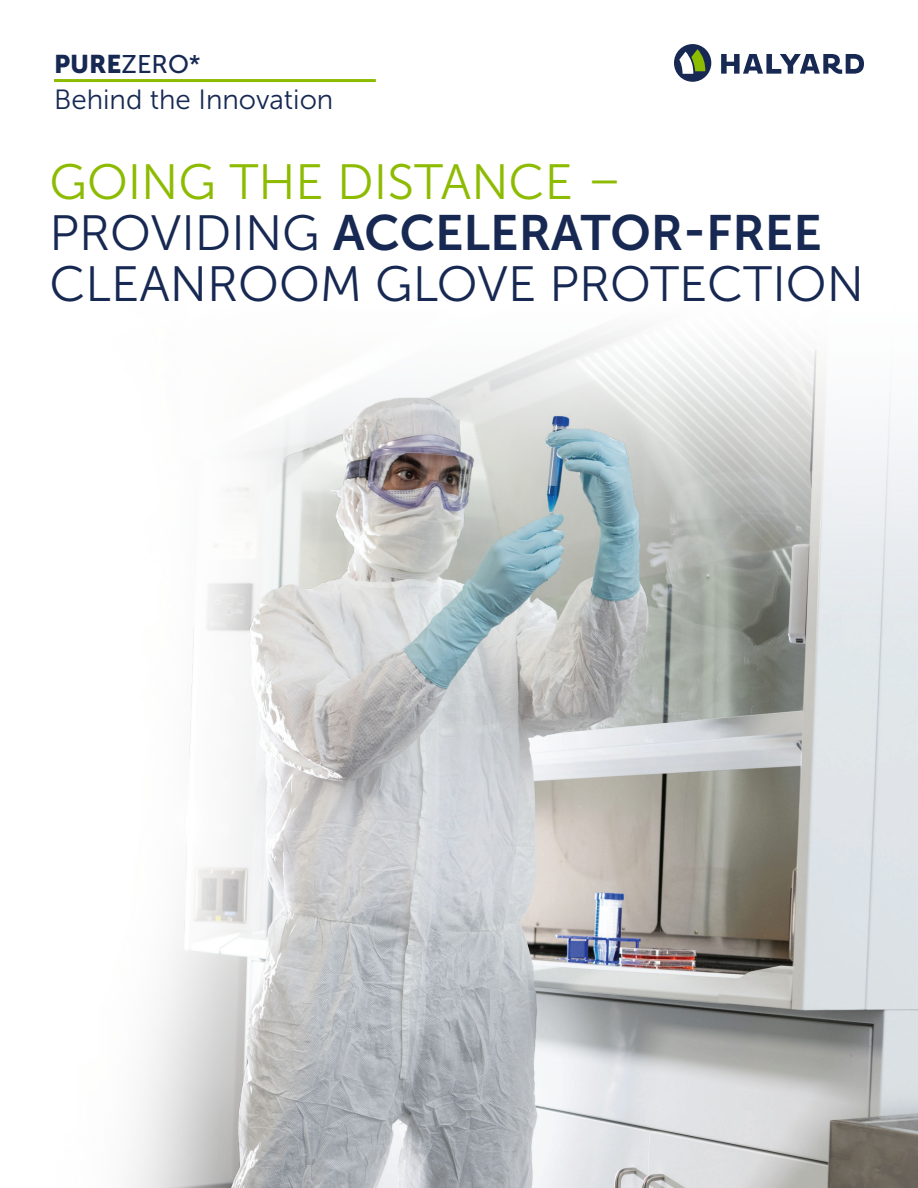
<style>
.page{position:relative;width:918px;height:1188px;background:#fff}
.page>*{position:absolute;margin:0;border:0;box-sizing:border-box;transform-origin:0 0}
.Headline__4-Line{font:49.5px/51px "Museo Sans 300";color:#172953}
.Product_Descriptor{font:27.75px "Museo Sans 300";color:#172953}
.Subhead_w_Green_Rule{font:25.5px "Museo Sans 500";color:#172953}
.s1{font-family:"Museo Sans 900"}
.s2{color:#8dbb00}
.s3{font-family:"Museo Sans 700"}
</style>
<div class="page">
<img style="left:130px;top:330px;width:788px;height:858px">
<div style="left:674px;top:44px;width:37px;height:38px;background:#172953;border-radius:50%"></div>
<svg style="left:679px;top:49px;width:26px;height:25px"></svg>
<svg style="left:721px;top:54px;width:143px;height:20px"></svg>
<hr style="left:54px;top:79px;width:322px;height:3px;background:#8dbb00">
<p class="Subhead_w_Green_Rule" style="left:54px;top:50px;width:148px"><span class="s1">PURE</span>ZERO*</p>
<p class="Product_Descriptor" style="left:54px;top:85px;width:281px">Behind the Innovation</p>
<p class="Headline__4-Line" style="left:50px;top:157px;width:816px"><span class="s2">GOING THE DISTANCE –<br></span>PROVIDING <span class="s3">ACCELERATOR-FREE<br></span>CLEANROOM GLOVE PROTECTION</p>
</div>
